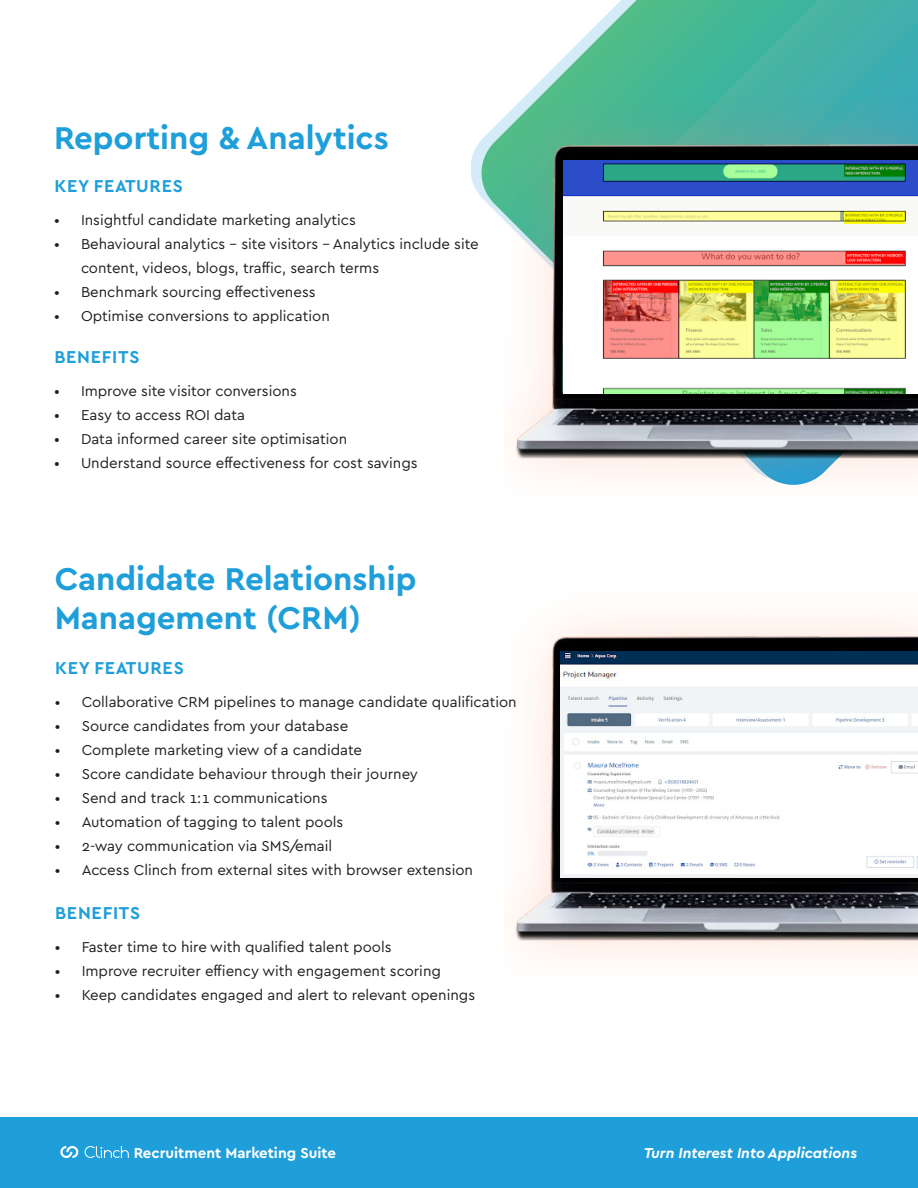
<style>
.page{position:relative;width:918px;height:1188px;background:#fff}
.page>*{position:absolute;margin:0;border:0;box-sizing:border-box;transform-origin:0 0}
.t1{font:700 33px/39px "Cera Pro";color:#1f9fda}
.t2{font:700 18px "Cera Pro";letter-spacing:.04em;color:#1f9fda}
.t3{font:15px/24px "Cera Pro";color:#231f20}
.t4{font:italic 700 15px "Cera Pro";color:#fff}
.t5{font:700 15px "Cera Pro";color:#fff}
</style>
<div class="page">
<svg style="left:477px;top:0;width:441px;height:221px"></svg>
<div style="left:0;top:1118px;width:918px;height:70px;background:#1f9fda"></div>
<svg style="left:85px;top:1146px;width:44px;height:12px"></svg>
<svg style="left:60px;top:1146px;width:18px;height:12px"></svg>
<img style="left:505px;top:99px;width:413px;height:386px">
<img style="left:563px;top:161px;width:355px;height:232px">
<img style="left:514px;top:617px;width:403px;height:342px">
<img style="left:561px;top:651px;width:356px;height:226px">
<p class="t1" style="left:54px;top:117px;width:336px">Reporting &amp; Analytics</p>
<p class="t2" style="left:54px;top:174px;width:130px">KEY FEATURES</p>
<p class="t3" style="left:54px;top:207px;width:303px">• Insightful candidate marketing analytics</p>
<p class="t3" style="left:81px;top:231px;width:399px;text-indent:-27px">• Behavioural analytics - site visitors – Analytics include site content, videos, blogs, traffic, search terms</p>
<p class="t3" style="left:54px;top:279px;width:263px">• Benchmark sourcing effectiveness</p>
<p class="t3" style="left:54px;top:303px;width:277px">• Optimise conversions to application</p>
<p class="t2" style="left:54px;top:345px;width:87px">BENEFITS</p>
<p class="t3" style="left:54px;top:379px;width:244px">• Improve site visitor conversions</p>
<p class="t3" style="left:54px;top:403px;width:193px">• Easy to access ROI data</p>
<p class="t3" style="left:54px;top:427px;width:295px">• Data informed career site optimisation</p>
<p class="t3" style="left:54px;top:451px;width:365px">• Understand source effectiveness for cost savings</p>
<p class="t1" style="left:55px;top:558px;width:363px">Candidate Relationship<br>Management (CRM)</p>
<p class="t2" style="left:55px;top:656px;width:130px">KEY FEATURES</p>
<p class="t3" style="left:55px;top:689px;width:464px">• Collaborative CRM pipelines to manage candidate qualification</p>
<p class="t3" style="left:55px;top:713px;width:295px">• Source candidates from your database</p>
<p class="t3" style="left:55px;top:737px;width:309px">• Complete marketing view of a candidate</p>
<p class="t3" style="left:55px;top:761px;width:365px">• Score candidate behaviour through their journey</p>
<p class="t3" style="left:55px;top:785px;width:274px">• Send and track 1:1 communications</p>
<p class="t3" style="left:55px;top:809px;width:290px">• Automation of tagging to talent pools</p>
<p class="t3" style="left:55px;top:833px;width:279px">• 2-way communication via SMS/email</p>
<p class="t3" style="left:55px;top:857px;width:420px">• Access Clinch from external sites with browser extension</p>
<p class="t2" style="left:55px;top:901px;width:87px">BENEFITS</p>
<p class="t3" style="left:55px;top:934px;width:338px">• Faster time to hire with qualified talent pools</p>
<p class="t3" style="left:55px;top:958px;width:388px">• Improve recruiter effiency with engagement scoring</p>
<p class="t3" style="left:55px;top:982px;width:422px">• Keep candidates engaged and alert to relevant openings</p>
<p class="t5" style="left:134px;top:1143px;width:204px">Recruitment Marketing Suite</p>
<p class="t4" style="left:644px;top:1143px;width:215px">Turn Interest Into Applications</p>
</div>
